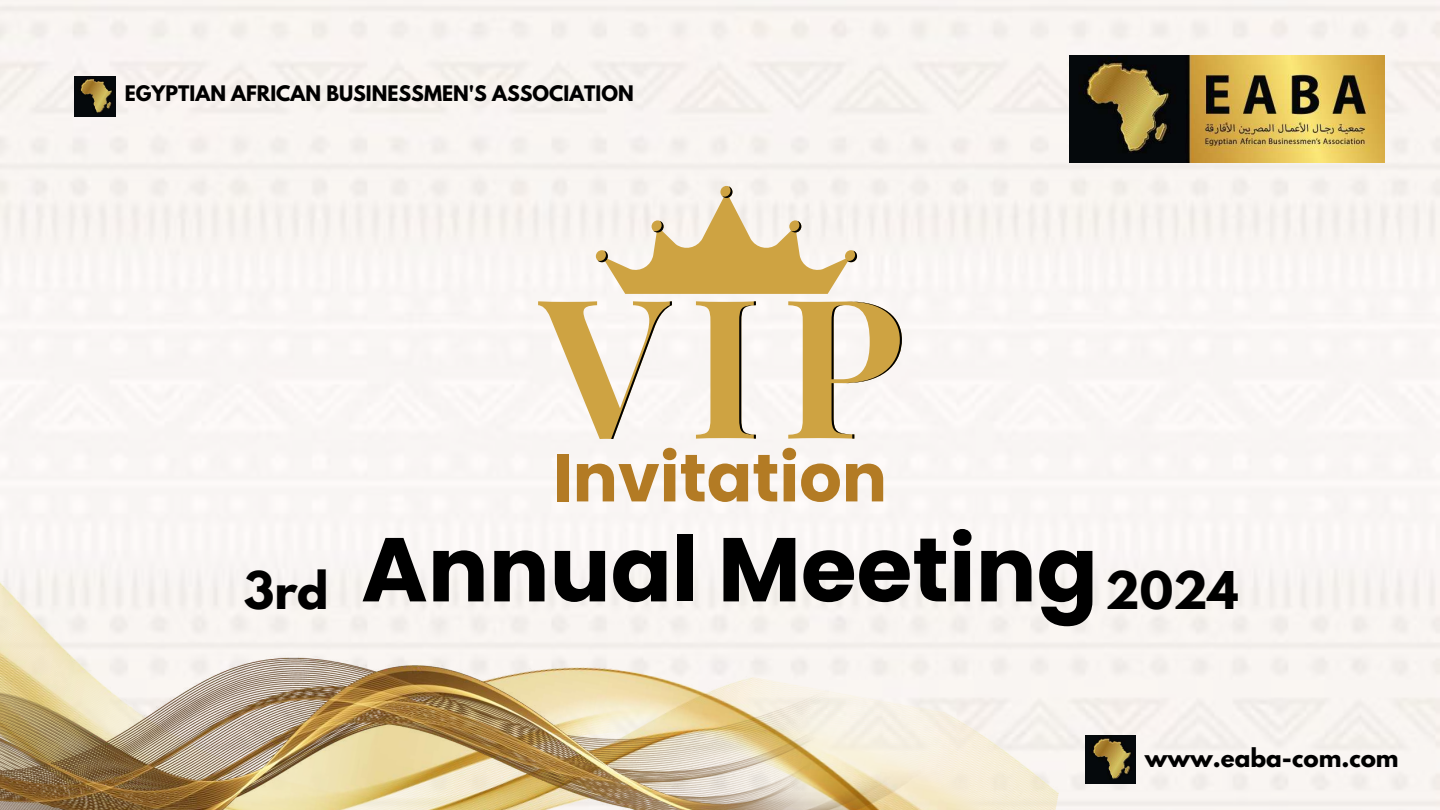
<style>
.page{position:relative;width:1440px;height:810px;background:#f9f5f2}
.page>*{position:absolute;margin:0;border:0;box-sizing:border-box;transform-origin:0 0}
.t1{font:700 90.4px "Poppins";color:#000}
.t2{font:700 67px "Poppins";color:#b37b24}
.t3{font:700 23px "League Spartan";color:#000}
.t4{font:700 19px "League Spartan";color:#000}
</style>
<div class="page">
<img style="left:75px;top:77px;width:40px;height:39px">
<img style="left:1086px;top:735px;width:49px;height:49px">
<img style="left:0;top:535px;width:1069px;height:275px">
<img style="left:0;top:655px;width:928px;height:155px">
<img style="left:1069px;top:56px;width:315px;height:106px">
<svg style="left:538px;top:301px;width:73px;height:138px;fill:#f8f5f3"></svg>
<div style="left:596px;top:250px;width:12px;height:12px;background:#cea342;border-radius:50%"></div>
<svg style="left:611px;top:301px;width:291px;height:138px"></svg>
<svg style="left:598px;top:186px;width:259px;height:108px"></svg>
<p class="t4" style="left:125px;top:84px;width:510px">EGYPTIAN AFRICAN BUSINESSMEN'S ASSOCIATION</p>
<h2 class="t2" style="left:553px;top:431px;width:336px">Invitation</h2>
<h1 class="t1" style="left:244px;top:506px;width:996px"><sub>3rd</sub> Annual Meeting <sub>2024</sub></h1>
<p class="t3" style="left:1145px;top:747px;width:255px">www.eaba-com.com</p>
</div>
